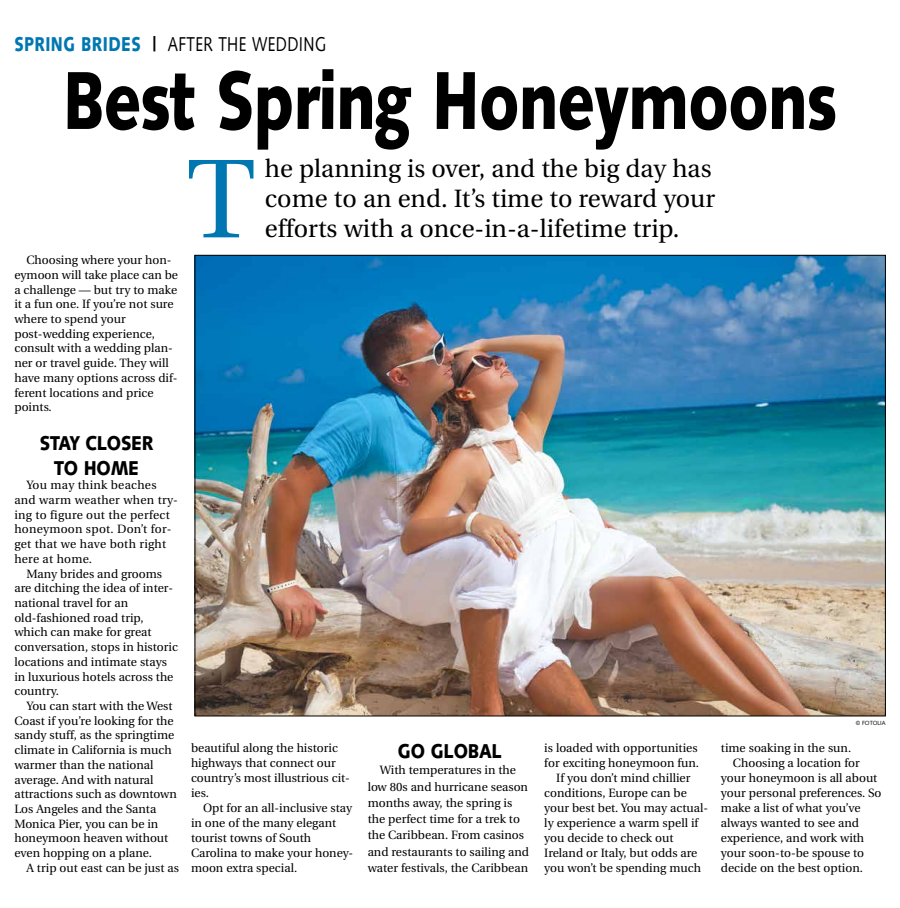
<style>
.page{position:relative;width:900px;height:908px;background:#fff}
.page>*{position:absolute;margin:0;border:0;box-sizing:border-box;transform-origin:0 0}
.t1{font:111.7px "Utopia";color:#0077b1}
.t2{font:900 82px "Syntax";letter-spacing:-.015em;color:#000;scale:.77 1}
.t3{font:25px/30px "Utopia";color:#000}
.t4{font:20px "Syntax";letter-spacing:.025em;color:#000;scale:.77 1}
.t5{font:900 20px/24.3px "Syntax";letter-spacing:-.015em;color:#000;text-align:center;scale:.86 1}
.t6{font:12px/14.7px "Utopia";color:#000}
.t7{font:12px/14.7px "Utopia";letter-spacing:.02em;color:#000}
.t8{font:6px "Syntax";letter-spacing:-.01em;color:#000;scale:.95 1}
.s1{font-weight:900;color:#0077b1}
.s2{font-weight:900}
</style>
<div class="page">
<img style="left:197px;top:257px;width:687px;height:457px">
<h3 class="t4" style="left:14px;top:32px;width:406px"><span class="s1">SPRING BRIDES</span> <span class="s2">|</span> AFTER THE WEDDING</h3>
<h2 class="t2" style="left:63px;top:52px;width:1007px">Best Spring Honeymoons</h2>
<h1 class="t1" style="left:187px;top:138px;width:71px">T</h1>
<h3 class="t3" style="left:265px;top:154px;width:452px">he planning is over, and the big day has come to an end. It’s time to reward your efforts with a once-in-a-lifetime trip.</h3>
<p class="t6" style="left:14px;top:253px;width:165px;text-indent:12px">Choosing where your hon&shy;eymoon will take place can be a challenge — but try to make it a fun one. If you’re not sure where to spend your post-wedding experience, consult with a wedding plan&shy;ner or travel guide. They will have many options across dif&shy;ferent locations and price points.</p>
<h3 class="t5" style="left:40px;top:431px;width:134px">STAY CLOSER<br>TO HOME</h3>
<p class="t7" style="left:14px;top:478px;width:165px;text-indent:12px">You may think beaches and warm weather when try&shy;ing to figure out the perfect honeymoon spot. Don’t for&shy;get that we have both right here at home.</p>
<p class="t6" style="left:14px;top:566px;width:165px;text-indent:12px">Many brides and grooms are ditching the idea of inter&shy;national travel for an old-fashioned road trip, which can make for great conversation, stops in historic locations and intimate stays in luxurious hotels across the country.</p>
<p class="t6" style="left:14px;top:698px;width:164px;text-indent:12px">You can start with the West<br>Coast if you’re looking for the sandy stuff, as the springtime climate in California is much warmer than the national average. And with natural attractions such as downtown<br>Los Angeles and the Santa<br>Monica Pier, you can be in honeymoon heaven without even hopping on a plane.</p>
<p class="t6" style="left:26px;top:860px;width:154px">A trip out east can be just as</p>
<p class="t8" style="left:856px;top:719px;width:33px">© FOTOLIA</p>
<p class="t6" style="left:721px;top:740px;width:132px">time soaking in the sun.</p>
<p class="t6" style="left:733px;top:755px;width:128px">Choosing a location for</p>
<p class="t6" style="left:721px;top:770px;width:158px">your honeymoon is all about</p>
<p class="t6" style="left:721px;top:785px;width:162px">your personal preferences. So</p>
<p class="t6" style="left:721px;top:800px;width:141px">make a list of what you’ve</p>
<p class="t6" style="left:721px;top:815px;width:140px">always wanted to see and</p>
<p class="t6" style="left:721px;top:830px;width:145px">experience, and work with</p>
<p class="t6" style="left:721px;top:845px;width:145px">your soon-to-be spouse to</p>
<p class="t6" style="left:721px;top:860px;width:144px">decide on the best option.</p>
<p class="t6" style="left:544px;top:740px;width:155px">is loaded with opportunities</p>
<p class="t6" style="left:544px;top:755px;width:156px">for exciting honeymoon fun.</p>
<p class="t6" style="left:556px;top:770px;width:136px">If you don’t mind chillier</p>
<p class="t6" style="left:544px;top:785px;width:144px">conditions, Europe can be</p>
<p class="t6" style="left:544px;top:800px;width:165px">your best bet. You may actual-</p>
<p class="t6" style="left:544px;top:815px;width:156px">ly experience a warm spell if</p>
<p class="t6" style="left:544px;top:830px;width:131px">you decide to check out</p>
<p class="t6" style="left:544px;top:845px;width:155px">Ireland or Italy, but odds are</p>
<p class="t6" style="left:544px;top:860px;width:158px">you won’t be spending much</p>
<p class="t6" style="left:191px;top:741px;width:160px">beautiful along the historic highways that connect our country’s most illustrious cit&shy;ies.</p>
<p class="t6" style="left:191px;top:800px;width:164px;text-indent:12px">Opt for an all-inclusive stay in one of the many elegant tourist towns of South<br>Carolina to make your honey&shy;moon extra special.</p>
<h3 class="t5" style="left:398px;top:738px;width:122px">GO GLOBAL</h3>
<p class="t6" style="left:368px;top:762px;width:163px;line-height:16.3px;text-indent:12px">With temperatures in the low 80s and hurricane season months away, the spring is the perfect time for a trek to the Caribbean. From casinos and restaurants to sailing and water festivals, the Caribbean</p>
</div>
